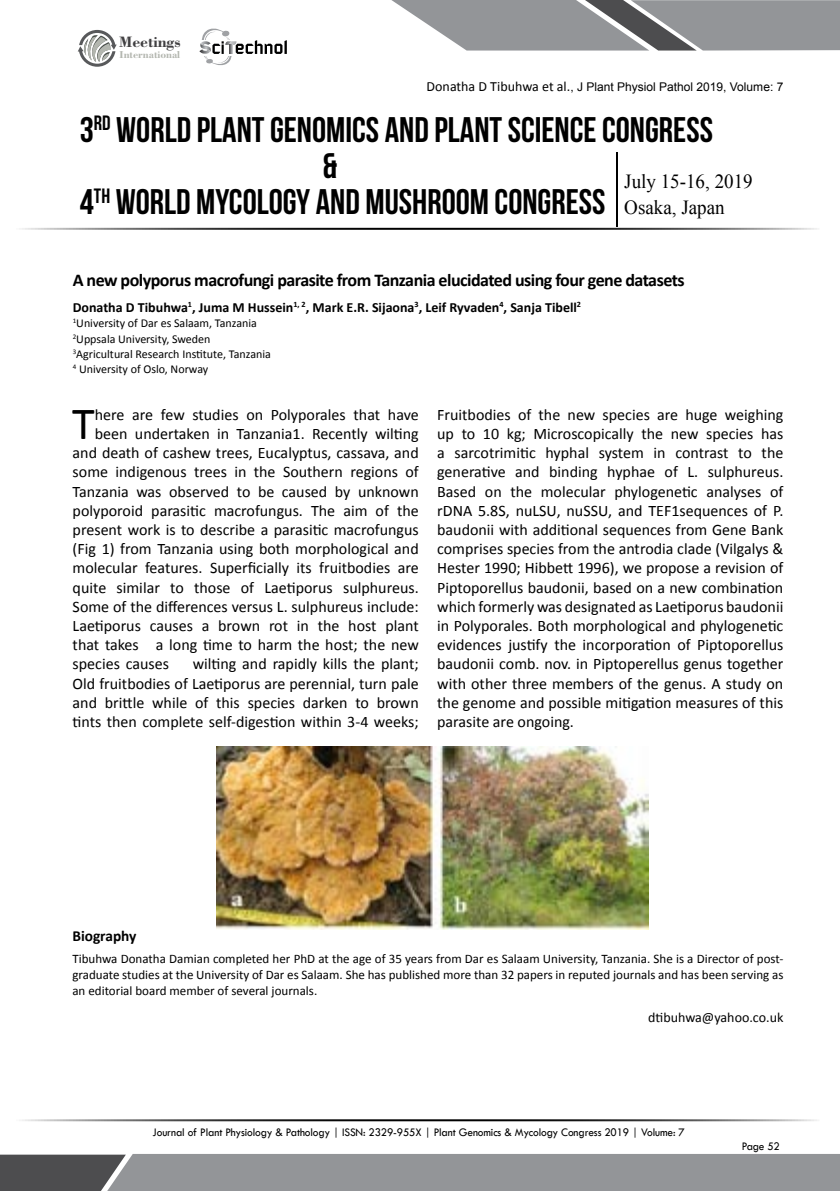
<style>
.page{position:relative;width:840px;height:1191px;background:#fff}
.page>*{position:absolute;margin:0;border:0;box-sizing:border-box;transform-origin:0 0}
.t1{font:46.2px "Calibri";color:#000}
.t2{font:35.6px/72.2px "Bebas Neue";color:#000}
.t3{font:20px/26.4px "Times New Roman";color:#000;scale:.95 1}
.t4{font:700 18px "Calibri";letter-spacing:-.03em;color:#000}
.t5{font:16px/19.2px "Calibri";color:#000;text-align:justify}
.t6{font:700 16px "Bodoni BT";color:#414042}
.t7{font:700 15.4px "Calibri";color:#000}
.t8{font:700 14px "Calibri";color:#000}
.t9{font:14px "Calibri";color:#000}
.t10{font:13px/16px "Calibri";color:#000;text-align:justify}
.t11{font:12px/15.4px "Calibri";color:#000}
.t12{font:12px "Tw Cen";letter-spacing:-.01em;color:#000;scale:.95 1}
.t13{font:12px "Arial";color:#000}
.t14{font:700 10.6px "Bodoni BT";color:#b3b6af}
.s1{font-family:"Calibri";font-size:14px}
</style>
<div class="page">
<hr style="left:12px;top:228px;width:807px;height:2px;background:#000">
<hr style="left:12px;top:1119px;width:807px;height:2px;background:#000">
<svg style="left:391px;top:0;width:448px;height:51px;background:#9b9c9f"></svg>
<svg style="left:0;top:1154px;width:839px;height:37px;background:#8a8c8f"></svg>
<hr style="left:615px;top:152px;width:2px;height:74px;background:#000">
<svg style="left:78px;top:30px;width:39px;height:37px"></svg>
<svg style="left:199px;top:29px;width:88px;height:36px"></svg>
<img style="left:217px;top:746px;width:431px;height:183px">
<p class="t6" style="left:119px;top:32px;width:63px">Meetings</p>
<p class="t14" style="left:120px;top:48px;width:62px">International</p>
<p class="t13" style="left:426px;top:79px;width:358px"><span class="s1">Donatha D Tibuhwa et al.</span>, J Plant Physiol Pathol 2019, Volume: 7</p>
<h2 class="t2" style="left:80px;top:93px;width:634px">3<sup>RD</sup> WORLD PLANT GENOMICS AND PLANT SCIENCE CONGRESS<br>4<sup>TH</sup> WORLD MYCOLOGY AND MUSHROOM CONGRESS</h2>
<h2 class="t2" style="left:322px;top:129px;width:16px">&amp;</h2>
<p class="t3" style="left:624px;top:168px;width:136px">July 15-16, 2019<br>Osaka, Japan</p>
<p class="t4" style="left:73px;top:268px;width:613px">A new polyporus macrofungi parasite from Tanzania elucidated using four gene datasets</p>
<p class="t8" style="left:73px;top:298px;width:509px">Donatha D Tibuhwa<sup>1</sup>, Juma M Hussein<sup>1,</sup> <sup>2</sup>, Mark E.R. Sijaona<sup>3</sup>, Leif Ryvaden<sup>4</sup>, Sanja Tibell<sup>2</sup></p>
<p class="t11" style="left:73px;top:315px;width:199px"><sup>1</sup>University of Dar es Salaam, Tanzania <sup>2</sup>Uppsala University, Sweden <sup>3</sup>Agricultural Research Institute, Tanzania <sup>4</sup> University of Oslo, Norway</p>
<h1 class="t1" style="left:72px;top:394px;width:24px">T</h1>
<p class="t5" style="left:95px;top:405px;width:325px">here are few studies on Polyporales that have</p>
<p class="t5" style="left:437px;top:405px;width:347px">Fruitbodies of the new species are huge weighing up to 10 kg; Microscopically the new species has a sarcotrimitic hyphal system in contrast to the generative and binding hyphae of L. sulphureus.<br>Based on the molecular phylogenetic analyses of rDNA 5.8S, nuLSU, nuSSU, and TEF1sequences of P. baudonii with additional sequences from Gene Bank comprises species from the antrodia clade (Vilgalys &amp; Hester 1990; Hibbett 1996), we propose a revision of Piptoporellus baudonii, based on a new combination which formerly was designated as Laetiporus baudonii in Polyporales. Both morphological and phylogenetic evidences justify the incorporation of Piptoporellus baudonii comb. nov. in Piptoperellus genus together with other three members of the genus. A study on the genome and possible mitigation measures of this parasite are ongoing.</p>
<p class="t5" style="left:95px;top:424px;width:325px">been undertaken in Tanzania1. Recently wilting</p>
<p class="t5" style="left:73px;top:443px;width:347px">and death of cashew trees, Eucalyptus, cassava, and</p>
<p class="t5" style="left:73px;top:462px;width:347px">some indigenous trees in the Southern regions of</p>
<p class="t5" style="left:73px;top:481px;width:347px">Tanzania was observed to be caused by unknown</p>
<p class="t5" style="left:73px;top:501px;width:347px">polyporoid parasitic macrofungus. The aim of the</p>
<p class="t5" style="left:73px;top:520px;width:347px">present work is to describe a parasitic macrofungus</p>
<p class="t5" style="left:73px;top:539px;width:347px">(Fig 1) from Tanzania using both morphological and</p>
<p class="t5" style="left:73px;top:558px;width:347px">molecular features. Superficially its fruitbodies are</p>
<p class="t5" style="left:73px;top:577px;width:347px">quite similar to those of Laetiporus sulphureus.</p>
<p class="t5" style="left:73px;top:597px;width:347px">Some of the differences versus L. sulphureus include:</p>
<p class="t5" style="left:73px;top:616px;width:347px">Laetiporus causes a brown rot in the host plant</p>
<p class="t5" style="left:73px;top:635px;width:347px">that takes a long time to harm the host; the new</p>
<p class="t5" style="left:73px;top:654px;width:98px">species causes</p>
<p class="t5" style="left:73px;top:654px;width:347px;text-indent:120px">wilting and rapidly kills the plant; Old fruitbodies of Laetiporus are perennial, turn pale and brittle while of this species darken to brown tints then complete self-digestion within 3-4 weeks;</p>
<p class="t7" style="left:72px;top:925px;width:66px">Biography</p>
<p class="t10" style="left:72px;top:951px;width:712px">Tibuhwa Donatha Damian completed her PhD at the age of 35 years from Dar es Salaam University, Tanzania. She is a Director of post&shy;graduate studies at the University of Dar es Salaam. She has published more than 32 papers in reputed journals and has been serving as an editorial board member of several journals.</p>
<p class="t9" style="left:647px;top:1008px;width:137px">dtibuhwa@yahoo.co.uk</p>
<p class="t12" style="left:152px;top:1124px;width:561px">Journal of Plant Physiology &amp; Pathology | ISSN: 2329-955X | Plant Genomics &amp; Mycology Congress 2019 | Volume: 7</p>
<p class="t12" style="left:741px;top:1139px;width:42px">Page 52</p>
</div>
